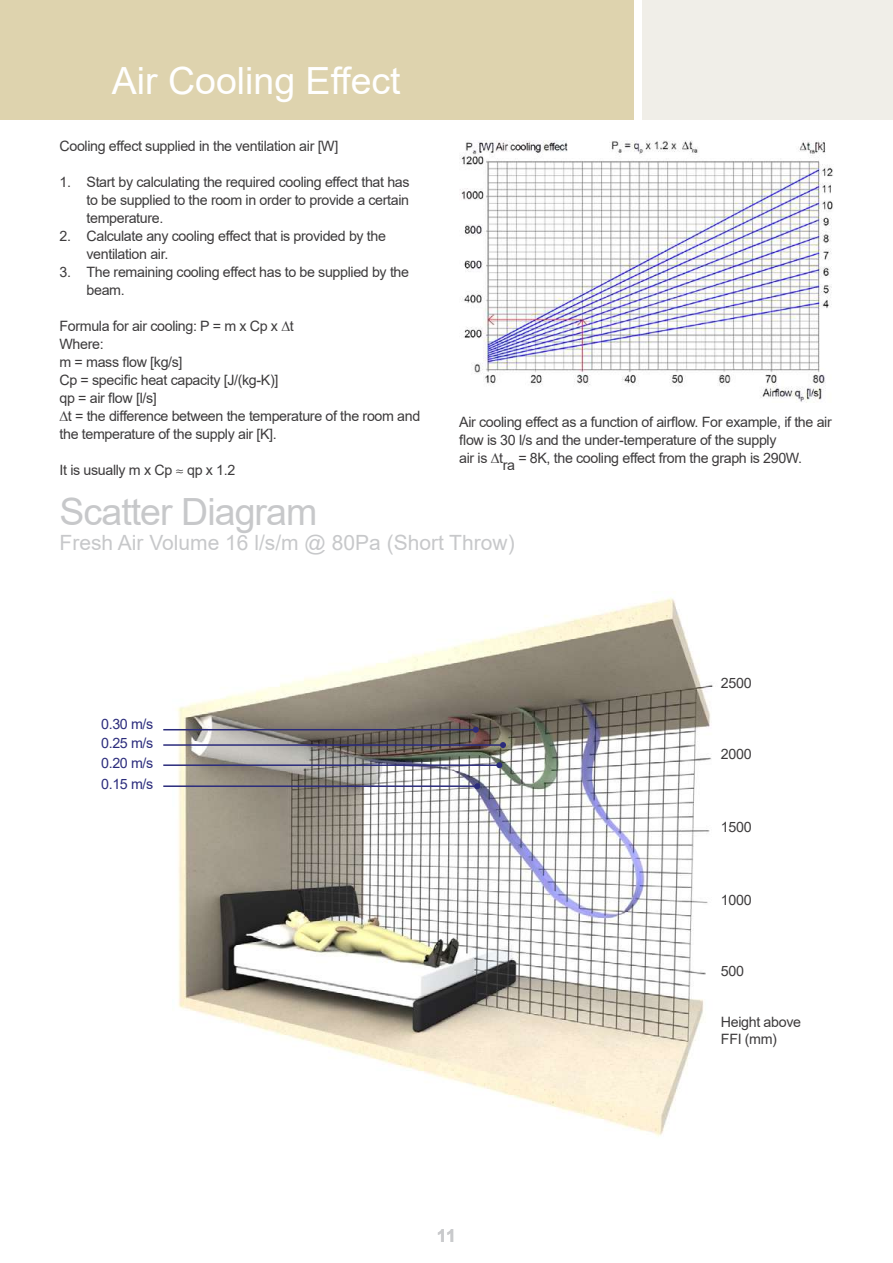
<style>
.page{position:relative;width:893px;height:1263px;background:#fff}
.page>*{position:absolute;margin:0;border:0;box-sizing:border-box;transform-origin:0 0}
.t1{font:37.5px "Arial";color:#fff}
.t2{font:37.5px "Arial";letter-spacing:-.025em;color:#c7c8ca}
.t3{font:21px "Arial";color:#c7c8ca}
.t4{font:700 18px "Arial";color:#c9cacc}
.t5{font:14.25px/18px "Arial";letter-spacing:-.025em;color:#3d3b3c}
.t6{font:14.25px/19.2px "Arial";letter-spacing:-.025em;color:#2b2c7c}
.s1{font-weight:700}
.s2{font-family:"Minion Pro"}
</style>
<div class="page">
<div style="left:642px;top:0;width:251px;height:119px;background:#f0eee8"></div>
<div style="left:0;top:0;width:634px;height:119px;background:#ded3ae"></div>
<img style="left:460px;top:140px;width:373px;height:263px">
<img style="left:172px;top:597px;width:541px;height:540px">
<hr style="left:163px;top:729px;width:313px;height:1px;background:#2b2c7c">
<svg style="left:473px;top:727px;width:6px;height:6px"></svg>
<hr style="left:163px;top:744px;width:340px;height:2px;background:#2b2c7c">
<svg style="left:500px;top:742px;width:6px;height:6px"></svg>
<hr style="left:163px;top:764px;width:336px;height:2px;background:#2b2c7c">
<svg style="left:496px;top:762px;width:6px;height:6px"></svg>
<hr style="left:163px;top:785px;width:314px;height:2px;background:#2b2c7c">
<svg style="left:474px;top:783px;width:6px;height:6px"></svg>
<h1 class="t1" style="left:112px;top:55px;width:290px">Air Cooling Effect</h1>
<p class="t5" style="left:60px;top:137px;width:280px">Cooling effect supplied in the ventilation air [W]</p>
<p class="t5" style="left:87px;top:173px;width:325px;text-align:justify;text-indent:-27px">1. Start by calculating the required cooling effect that has to be supplied to the room in order to provide a certain temperature.</p>
<p class="t5" style="left:87px;top:227px;width:301px;text-indent:-27px">2. Calculate any cooling effect that is provided by the ventilation air.</p>
<p class="t5" style="left:87px;top:263px;width:324px;text-indent:-27px">3. The remaining cooling effect has to be supplied by the beam.</p>
<p class="t5" style="left:60px;top:317px;width:362px">Formula for air cooling: P = m x Cp x <span class="s1">∆</span>t<br>Where:<br>m = mass flow [kg/s]<br>Cp = specific heat capacity [J/(kg-K)]<br>qp = air flow [l/s]<br><span class="s1">∆</span>t = the difference between the temperature of the room and the temperature of the supply air [K].</p>
<p class="t5" style="left:60px;top:461px;width:177px">It is usually m x Cp <span class="s2">≈</span> qp x 1.2</p>
<p class="t5" style="left:459px;top:413px;width:374px">Air cooling effect as a function of airflow. For example, if the air flow is 30 l/s and the under-temperature of the supply<br>air is <span class="s1">∆</span>t</p>
<p class="t5" style="left:503px;top:456px;width:14px">ra</p>
<p class="t5" style="left:518px;top:449px;width:285px">= 8K, the cooling effect from the graph is 290W.</p>
<h1 class="t2" style="left:60px;top:486px;width:259px">Scatter Diagram</h1>
<h2 class="t3" style="left:60px;top:528px;width:457px">Fresh Air Volume 16 l/s/m @ 80Pa (Short Throw)</h2>
<p class="t6" style="left:101px;top:714px;width:54px">0.30 m/s<br>0.25 m/s</p>
<p class="t6" style="left:101px;top:774px;width:54px">0.15 m/s</p>
<p class="t6" style="left:101px;top:753px;width:54px">0.20 m/s</p>
<p class="t4" style="left:437px;top:1223px;width:21px">11</p>
<p class="t5" style="left:721px;top:674px;width:32px">2500</p>
<p class="t5" style="left:721px;top:745px;width:32px">2000</p>
<p class="t5" style="left:721px;top:818px;width:32px">1500</p>
<p class="t5" style="left:721px;top:891px;width:32px">1000</p>
<p class="t5" style="left:721px;top:962px;width:25px">500</p>
<p class="t5" style="left:721px;top:1013px;width:82px;line-height:17.1px">Height above<br>FFI (mm)</p>
</div>
